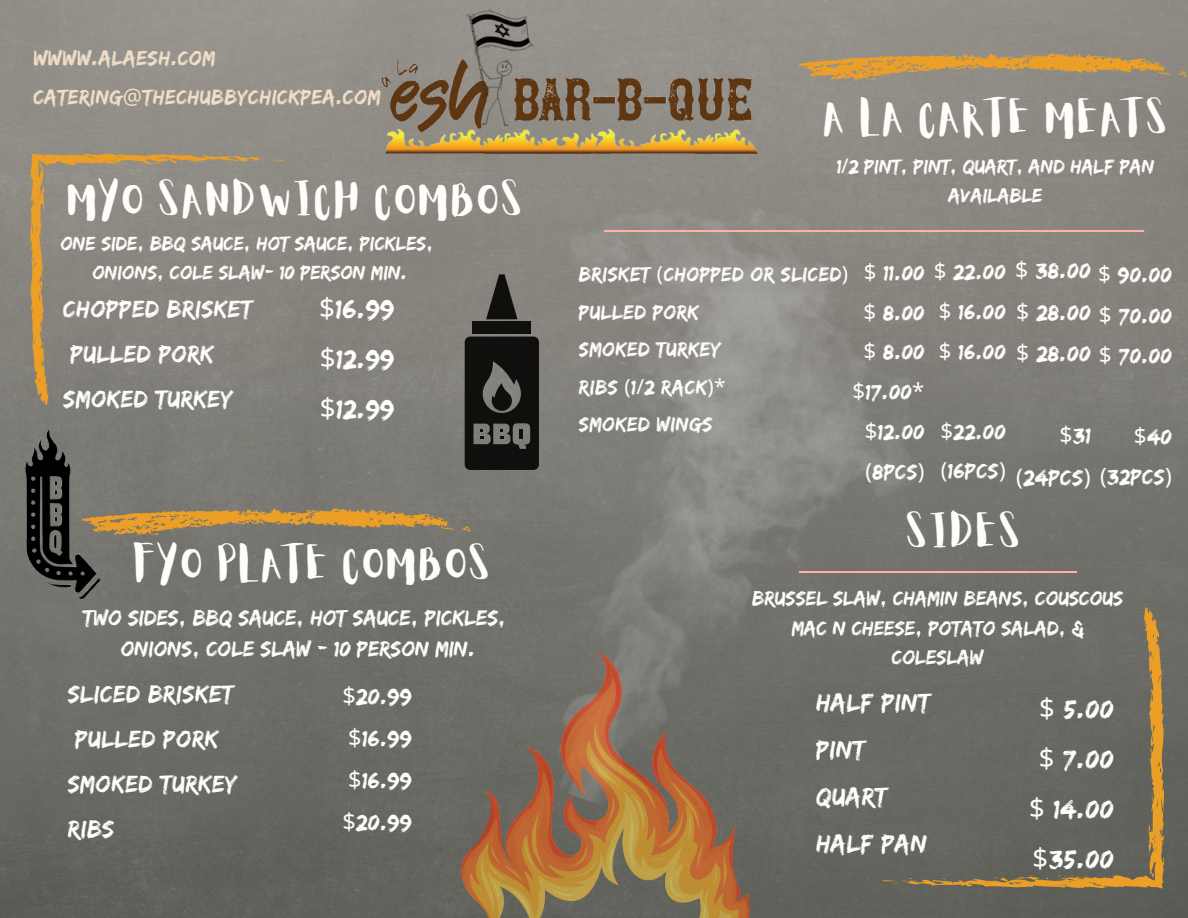
<style>
.page{position:relative;width:1188px;height:918px;background:#fff}
.page>*{position:absolute;margin:0;border:0;box-sizing:border-box;transform-origin:0 0}
.t1{font:38.4px "Aloja Extended";letter-spacing:.04em;color:#fefdfa}
.t2{font:27.75px "Edo";letter-spacing:.02em;color:#fefdfa}
.t3{font:27.45px "Edo";letter-spacing:.02em;color:#fefdfa}
.t4{font:26.1px "Edo";letter-spacing:.02em;color:#fefdfa}
.t5{font:25.05px "Edo";letter-spacing:.02em;color:#fefdfa}
.t6{font:23.55px "Edo";letter-spacing:.02em;color:#fefdfa}
.t7{font:22.95px "Edo";letter-spacing:.02em;color:#fefdfa}
.t8{font:22.5px "Edo";color:#fefdfa}
.t9{font:22.2px "Edo";letter-spacing:.02em;color:#fefdfa}
.t10{font:21.6px "Edo";letter-spacing:.02em;color:#f0dfc8}
.t11{font:21px "Edo";letter-spacing:.02em;color:#fefdfa}
.t12{font:21px/29.2px "Edo";color:#fefdfa;text-align:center}
.t13{font:20.4px/28.5px "Edo";color:#fefdfa;text-align:center}
.s1{font-family:"Noto Sans"}
.s2{font-family:"Noto Sans";font-size:22.95px}
.s3{font-size:22.95px}
.s4{font-family:"Noto Sans";font-size:22.5px}
.s5{font-size:22.5px}
</style>
<div class="page">
<img style="left:0;top:0;width:1188px;height:918px">
<svg style="left:882px;top:880px;width:16px;height:4px"></svg>
<svg style="left:903px;top:607px;width:261px;height:281px;fill:#686861"></svg>
<svg style="left:908px;top:878px;width:12px;height:3px"></svg>
<svg style="left:941px;top:878px;width:22px;height:4px"></svg>
<svg style="left:1151px;top:793px;width:2px;height:8px"></svg>
<svg style="left:269px;top:157px;width:14px;height:4px"></svg>
<svg style="left:30px;top:153px;width:235px;height:225px;fill:#8a8780"></svg>
<svg style="left:249px;top:160px;width:11px;height:3px"></svg>
<svg style="left:210px;top:159px;width:20px;height:4px"></svg>
<svg style="left:40px;top:231px;width:2px;height:8px"></svg>
<svg style="left:43px;top:334px;width:1px;height:12px"></svg>
<hr style="left:799px;top:571px;width:278px;height:2px;background:#ffb1a5">
<svg style="left:1179px;top:71px;width:8px;height:6px"></svg>
<svg style="left:799px;top:53px;width:371px;height:27px"></svg>
<img style="left:368px;top:45px;width:405px;height:108px">
<img style="left:465px;top:0;width:96px;height:138px">
<svg style="left:303px;top:508px;width:91px;height:27px"></svg>
<img style="left:394px;top:146px;width:594px;height:723px">
<svg style="left:460px;top:653px;width:291px;height:265px"></svg>
<svg style="left:465px;top:337px;width:74px;height:133px"></svg>
<div style="left:473px;top:322px;width:58px;height:12px;background:#100f0d"></div>
<svg style="left:486px;top:274px;width:32px;height:45px"></svg>
<hr style="left:604px;top:231px;width:540px;height:1px;background:#ffb1a5">
<img style="left:0;top:378px;width:303px;height:474px">
<p class="t10" style="left:33px;top:45px;width:183px">WWWW.ALAESH.COM</p>
<p class="t10" style="left:33px;top:85px;width:349px">CATERING<span class="s1">@</span>THECHUBBYCHICKPEA.COM</p>
<p class="t1" style="left:68px;top:183px;width:458px">MYO SANDWICH COMBOS</p>
<p class="t13" style="left:60px;top:229px;width:374px">ONE SIDE, BBQ SAUCE, HOT SAUCE, PICKLES,</p>
<p class="t13" style="left:92px;top:257px;width:316px">ONIONS, COLE SLAW- 10 PERSON MIN.</p>
<p class="t5" style="left:63px;top:294px;width:191px">CHOPPED BRISKET</p>
<p class="t5" style="left:71px;top:339px;width:145px">PULLED PORK</p>
<p class="t5" style="left:63px;top:384px;width:171px">SMOKED TURKEY</p>
<p class="t2" style="left:319px;top:293px;width:77px"><span class="s1">$</span>16.99</p>
<p class="t2" style="left:320px;top:343px;width:76px"><span class="s1">$</span>12.99</p>
<p class="t2" style="left:320px;top:393px;width:76px"><span class="s1">$</span>12.99</p>
<p class="t1" style="left:134px;top:547px;width:359px">FYO PLATE COMBOS</p>
<p class="t8" style="left:83px;top:604px;width:424px">TWO SIDES, BBQ SAUCE, HOT SAUCE, PICKLES,</p>
<p class="t8" style="left:121px;top:636px;width:356px">ONIONS, COLE SLAW - 10 PERSON MIN.</p>
<p class="t5" style="left:68px;top:679px;width:167px">SLICED BRISKET</p>
<p class="t5" style="left:75px;top:724px;width:145px">PULLED PORK</p>
<p class="t5" style="left:68px;top:769px;width:171px">SMOKED TURKEY</p>
<p class="t5" style="left:68px;top:814px;width:48px">RIBS</p>
<p class="t6" style="left:342px;top:683px;width:71px"><span class="s1">$</span>20.99</p>
<p class="t6" style="left:348px;top:725px;width:65px"><span class="s1">$</span>16.99</p>
<p class="t6" style="left:348px;top:767px;width:65px"><span class="s1">$</span>16.99</p>
<p class="t6" style="left:342px;top:809px;width:71px"><span class="s1">$</span>20.99</p>
<p class="t1" style="left:824px;top:101px;width:346px">A LA CARTE MEATS</p>
<p class="t13" style="left:837px;top:152px;width:319px">1<span class="s1">/</span>2 PINT, PINT, QUART, AND HALF PAN<br>AVAILABLE</p>
<p class="t9" style="left:864px;top:259px;width:228px"><span class="s1">$</span> 11.00 <span class="s1">$</span> 22.00 <span class="s2">$</span> <span class="s3">38.00</span></p>
<p class="t7" style="left:1016px;top:299px;width:76px"><span class="s1">$</span> 28.00</p>
<p class="t8" style="left:1098px;top:262px;width:75px"><span class="s1">$</span> 90.00</p>
<p class="t8" style="left:1099px;top:302px;width:75px"><span class="s1">$</span> 70.00</p>
<p class="t7" style="left:1016px;top:340px;width:157px"><span class="s1">$</span> 28.00 <sub>$</sub> <sub>70.00</sub></p>
<p class="t11" style="left:579px;top:262px;width:271px">BRISKET <span class="s1">(</span>CHOPPED OR SLICED<span class="s1">)</span></p>
<p class="t11" style="left:579px;top:300px;width:121px">PULLED PORK</p>
<p class="t11" style="left:579px;top:337px;width:143px">SMOKED TURKEY</p>
<p class="t11" style="left:579px;top:375px;width:148px">RIBS <span class="s1">(</span>1<span class="s1">/</span>2 RACK<span class="s1">)*</span></p>
<p class="t11" style="left:579px;top:412px;width:135px">SMOKED WINGS</p>
<p class="t9" style="left:939px;top:299px;width:68px"><span class="s1">$</span> 16.00</p>
<p class="t9" style="left:939px;top:339px;width:68px"><span class="s1">$</span> 16.00</p>
<p class="t9" style="left:863px;top:300px;width:62px"><span class="s1">$</span> 8.00</p>
<p class="t9" style="left:863px;top:339px;width:62px"><span class="s1">$</span> 8.00</p>
<p class="t9" style="left:852px;top:379px;width:74px"><span class="s1">$</span>17.00<span class="s1">*</span></p>
<p class="t9" style="left:865px;top:419px;width:61px"><span class="s1">$</span>12.00</p>
<p class="t9" style="left:865px;top:459px;width:61px"><span class="s1">(</span>8PCS<span class="s1">)</span></p>
<p class="t9" style="left:941px;top:418px;width:67px"><span class="s1">$</span>22.00</p>
<p class="t9" style="left:941px;top:458px;width:66px"><span class="s1">(</span>16PCS<span class="s1">)</span></p>
<p class="t7" style="left:1059px;top:423px;width:33px"><span class="s1">$</span>31</p>
<p class="t8" style="left:1134px;top:423px;width:39px"><span class="s1">$</span>40</p>
<p class="t7" style="left:1016px;top:464px;width:157px"><span class="s1">(</span>24PCS<span class="s1">)</span> <span class="s4">(</span><span class="s5">32PCS</span><span class="s4">)</span></p>
<p class="t1" style="left:907px;top:515px;width:116px">SIDES</p>
<p class="t12" style="left:752px;top:583px;width:373px">BRUSSEL SLAW, CHAMIN BEANS, COUSCOUS<br>MAC N CHEESE, POTATO SALAD, &amp;<br>COLESLAW</p>
<p class="t4" style="left:816px;top:688px;width:116px">HALF PINT</p>
<p class="t4" style="left:816px;top:734px;width:50px">PINT</p>
<p class="t4" style="left:816px;top:781px;width:72px">QUART</p>
<p class="t4" style="left:816px;top:828px;width:113px">HALF PAN</p>
<p class="t3" style="left:1039px;top:694px;width:76px"><span class="s1">$</span> 5.00</p>
<p class="t3" style="left:1039px;top:743px;width:76px"><span class="s1">$</span> 7.00</p>
<p class="t3" style="left:1029px;top:793px;width:86px"><span class="s1">$</span> 14.00</p>
<p class="t3" style="left:1032px;top:843px;width:83px"><span class="s1">$</span>35.00</p>
</div>
